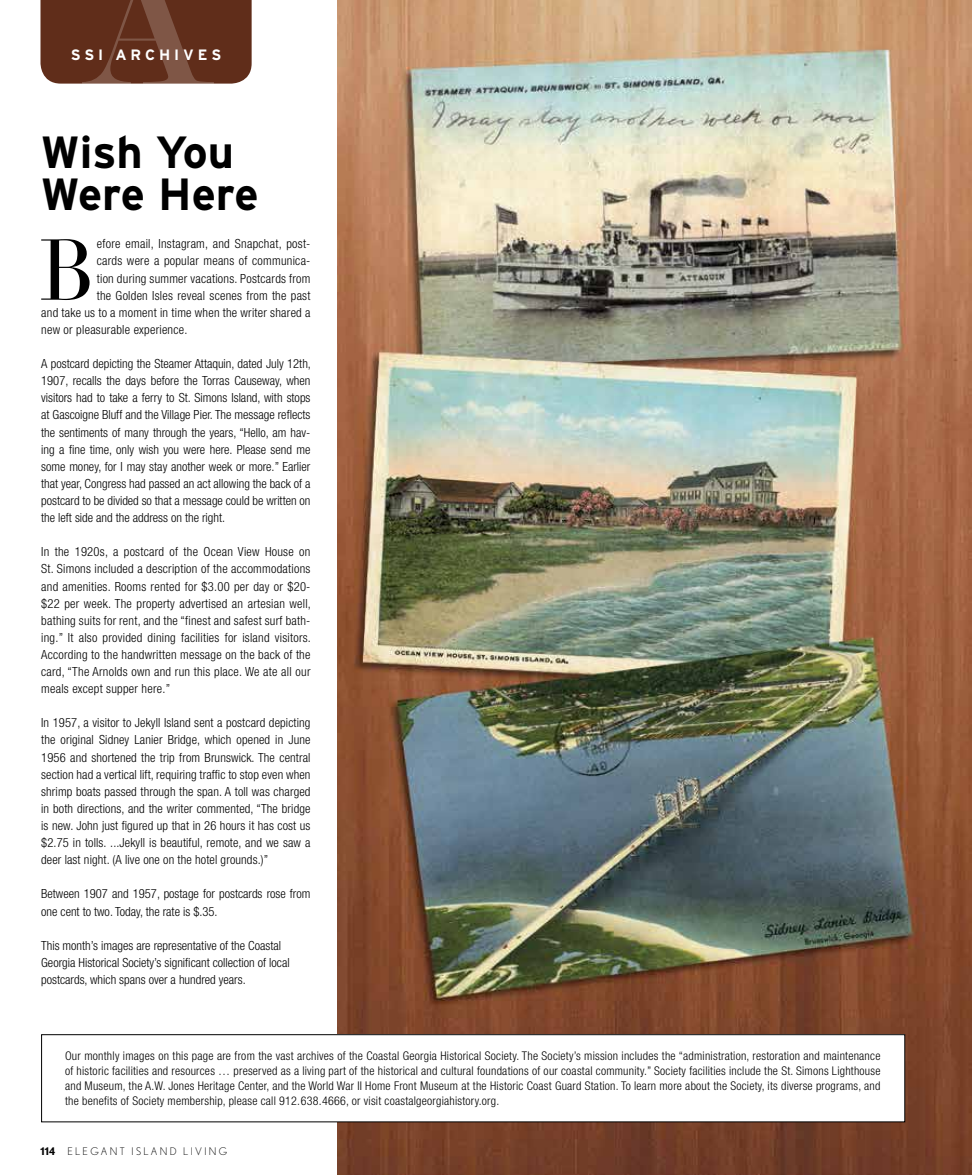
<style>
.page{position:relative;width:972px;height:1175px;background:#fff}
.page>*{position:absolute;margin:0;border:0;box-sizing:border-box;transform-origin:0 0}
.t1{font:84.6px "Didot";color:#000}
.t2{font:700 45px/42px "Interstate";color:#000}
.t3{font:700 15px "Interstate";letter-spacing:.26em;color:#fff}
.t4{font:300 condensed 12.6px/17.1px "Helvetica Neue";letter-spacing:.01em;color:#000;text-align:justify}
.t5{font:300 condensed 12px/15px "Helvetica Neue";letter-spacing:.02em;color:#000;text-align:justify}
.t6{font:300 10.5px "Nobel";letter-spacing:.22em;color:#000}
.s1{font-weight:700}
</style>
<div class="page">
<img style="left:338px;top:0;width:634px;height:1174px">
<div style="left:42px;top:1034px;width:863px;height:87px;background:#fff"></div>
<div style="left:41px;top:1034px;width:864px;height:88px;border:1px solid #000"></div>
<svg style="left:40px;top:0;width:212px;height:84px"></svg>
<p class="t3" style="left:71px;top:46px;width:152px">SSI ARCHIVES</p>
<h2 class="t2" style="left:40px;top:131px;width:220px">Wish You<br>Were Here</h2>
<h1 class="t1" style="left:39px;top:220px;width:58px">B</h1>
<p class="t4" style="left:97px;top:235px;width:215px">efore email, Instagram, and Snapchat, post-</p>
<p class="t4" style="left:97px;top:252px;width:215px">cards were a popular means of communica-</p>
<p class="t4" style="left:97px;top:269px;width:215px">tion during summer vacations. Postcards from</p>
<p class="t4" style="left:97px;top:286px;width:215px">the Golden Isles reveal scenes from the past</p>
<p class="t4" style="left:41px;top:304px;width:271px">and take us to a moment in time when the writer shared a</p>
<p class="t4" style="left:41px;top:321px;width:148px">new or pleasurable experience.</p>
<p class="t4" style="left:41px;top:355px;width:271px">A postcard depicting the Steamer Attaquin, dated July 12th, 1907, recalls the days before the Torras Causeway, when visitors had to take a ferry to St. Simons Island, with stops at Gascoigne Bluff and the Village Pier. The message reflects the sentiments of many through the years, “Hello, am hav&shy;ing a fine time, only wish you were here. Please send me some money, for I may stay another week or more.” Earlier that year, Congress had passed an act allowing the back of a postcard to be divided so that a message could be written on the left side and the address on the right.</p>
<p class="t4" style="left:41px;top:543px;width:271px">In the 1920s, a postcard of the Ocean View House on St. Simons included a description of the accommodations and amenities. Rooms rented for $3.00 per day or $20- $22 per week. The property advertised an artesian well, bathing suits for rent, and the “finest and safest surf bath&shy;ing.” It also provided dining facilities for island visitors.<br>According to the handwritten message on the back of the card, “The Arnolds own and run this place. We ate all our meals except supper here.”</p>
<p class="t4" style="left:41px;top:714px;width:271px">In 1957, a visitor to Jekyll Island sent a postcard depicting the original Sidney Lanier Bridge, which opened in June 1956 and shortened the trip from Brunswick. The central section had a vertical lift, requiring traffic to stop even when shrimp boats passed through the span. A toll was charged in both directions, and the writer commented, “The bridge is new. John just figured up that in 26 hours it has cost us $2.75 in tolls. ...Jekyll is beautiful, remote, and we saw a deer last night. (A live one on the hotel grounds.)”</p>
<p class="t4" style="left:41px;top:885px;width:271px">Between 1907 and 1957, postage for postcards rose from one cent to two. Today, the rate is $.35.</p>
<p class="t4" style="left:41px;top:936px;width:250px;text-align:left">This month’s images are representative of the Coastal<br>Georgia Historical Society’s significant collection of local postcards, which spans over a hundred years.</p>
<p class="t5" style="left:65px;top:1048px;width:817px">Our monthly images on this page are from the vast archives of the Coastal Georgia Historical Society. The Society’s mission includes the “administration, restoration and maintenance of historic facilities and resources … preserved as a living part of the historical and cultural foundations of our coastal community.” Society facilities include the St. Simons Lighthouse and Museum, the A.W. Jones Heritage Center, and the World War II Home Front Museum at the Historic Coast Guard Station. To learn more about the Society, its diverse programs, and the benefits of Society membership, please call 912.638.4666, or visit coastalgeorgiahistory.org.</p>
<p class="t6" style="left:40px;top:1144px;width:188px"><span class="s1">114</span> ELEGANT ISLAND LIVING</p>
</div>
